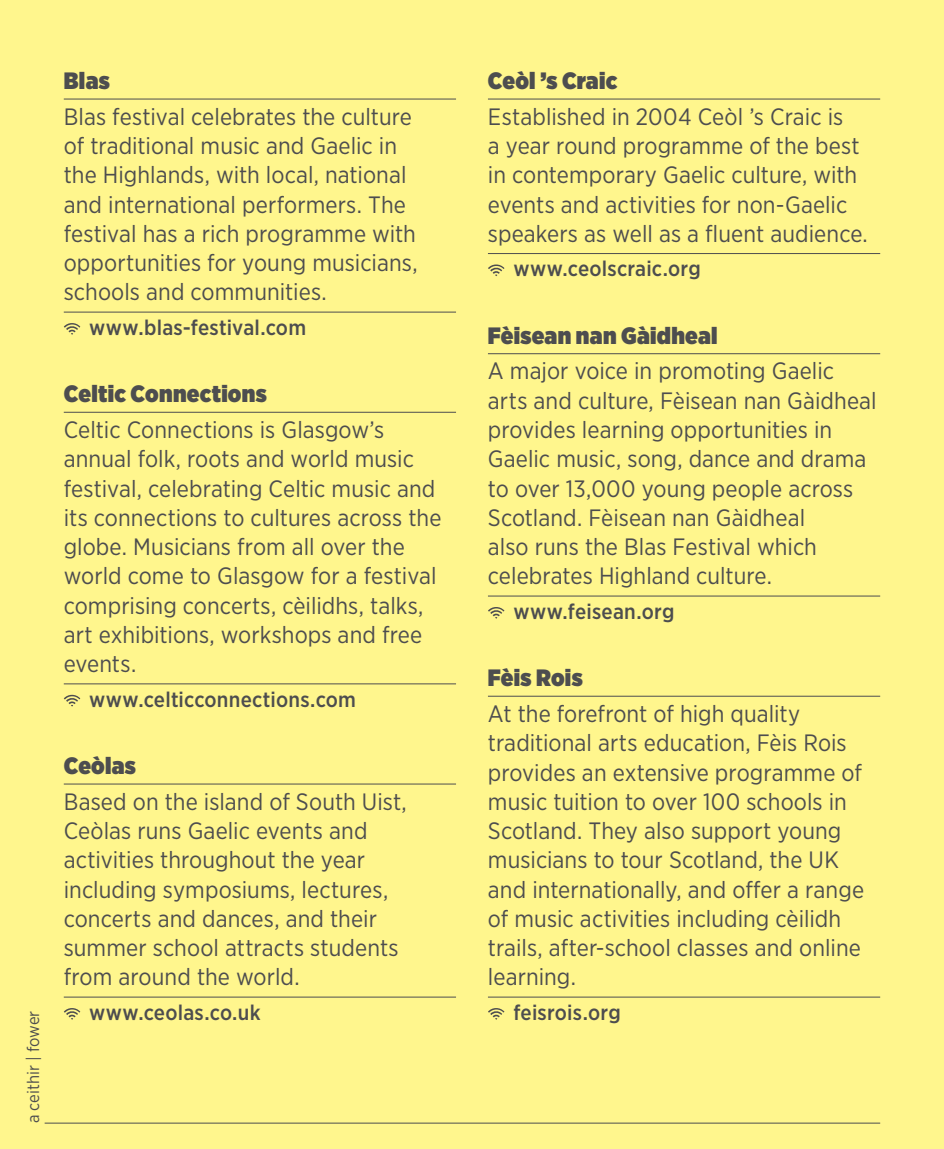
<style>
.page{position:relative;width:944px;height:1149px;background:#fff}
.page>*{position:absolute;margin:0;border:0;box-sizing:border-box;transform-origin:0 0}
.t1{font:23.62px/29.2px "Gotham Narrow";letter-spacing:.005em;color:#4d4d4f}
.t2{font:900 23.62px "Gotham Narrow";letter-spacing:.01em;color:#4d4d4f}
.t3{font:500 21.38px "Gotham Narrow";letter-spacing:.01em;color:#4d4d4f}
.t4{font:16.88px "Gotham Narrow";color:#4d4d4f}
</style>
<div class="page">
<div style="left:0;top:0;width:944px;height:1148px;background:#fff68d"></div>
<hr style="left:64px;top:99px;width:392px;height:1px;background:#4d4d4f">
<hr style="left:64px;top:311px;width:392px;height:1px;background:#4d4d4f">
<hr style="left:64px;top:412px;width:392px;height:1px;background:#4d4d4f">
<hr style="left:64px;top:683px;width:392px;height:1px;background:#4d4d4f">
<hr style="left:64px;top:783px;width:392px;height:1px;background:#4d4d4f">
<hr style="left:64px;top:996px;width:392px;height:1px;background:#4d4d4f">
<svg style="left:64px;top:323px;width:16px;height:12px"></svg>
<svg style="left:64px;top:694px;width:16px;height:12px"></svg>
<svg style="left:64px;top:1008px;width:16px;height:11px"></svg>
<hr style="left:488px;top:99px;width:392px;height:1px;background:#4d4d4f">
<hr style="left:488px;top:253px;width:392px;height:1px;background:#4d4d4f">
<hr style="left:488px;top:353px;width:392px;height:1px;background:#4d4d4f">
<hr style="left:488px;top:595px;width:392px;height:1px;background:#4d4d4f">
<hr style="left:488px;top:695px;width:392px;height:1px;background:#4d4d4f">
<hr style="left:488px;top:996px;width:392px;height:1px;background:#4d4d4f">
<svg style="left:488px;top:264px;width:16px;height:12px"></svg>
<svg style="left:488px;top:607px;width:16px;height:11px"></svg>
<svg style="left:488px;top:1008px;width:16px;height:11px"></svg>
<hr style="left:45px;top:1122px;width:835px;height:1px;background:#4d4d4f">
<p class="t4" style="left:23px;top:1123px;width:114px;rotate:-90deg">a ceithir | fower</p>
<p class="t2" style="left:64px;top:65px;width:48px">Blas</p>
<p class="t1" style="left:64px;top:101px;width:355px">Blas festival celebrates the culture of traditional music and Gaelic in the Highlands, with local, national and international performers. The festival has a rich programme with opportunities for young musicians, schools and communities.</p>
<p class="t3" style="left:89px;top:313px;width:218px">www.blas-festival.com</p>
<p class="t2" style="left:64px;top:378px;width:205px">Celtic Connections</p>
<p class="t1" style="left:64px;top:414px;width:379px">Celtic Connections is Glasgow’s annual folk, roots and world music festival, celebrating Celtic music and its connections to cultures across the globe. Musicians from all over the world come to Glasgow for a festival comprising concerts, cèilidhs, talks, art exhibitions, workshops and free events.</p>
<p class="t3" style="left:89px;top:685px;width:268px">www.celticconnections.com</p>
<p class="t2" style="left:64px;top:749px;width:74px">Ceòlas</p>
<p class="t1" style="left:64px;top:786px;width:344px">Based on the island of South Uist,<br>Ceòlas runs Gaelic events and activities throughout the year including symposiums, lectures, concerts and dances, and their summer school attracts students from around the world.</p>
<p class="t3" style="left:89px;top:998px;width:173px">www.ceolas.co.uk</p>
<p class="t2" style="left:488px;top:65px;width:131px">Ceòl ’s Craic</p>
<p class="t1" style="left:488px;top:101px;width:381px">Established in 2004 Ceòl ’s Craic is<br>a year round programme of the best in contemporary Gaelic culture, with events and activities for non-Gaelic speakers as well as a fluent audience.</p>
<p class="t3" style="left:513px;top:255px;width:189px">www.ceolscraic.org</p>
<p class="t2" style="left:488px;top:319px;width:231px">Fèisean nan Gàidheal</p>
<p class="t1" style="left:488px;top:356px;width:390px">A major voice in promoting Gaelic arts and culture, Fèisean nan Gàidheal provides learning opportunities in Gaelic music, song, dance and drama to over 13,000 young people across Scotland. Fèisean nan Gàidheal<br>also runs the Blas Festival which celebrates Highland culture.</p>
<p class="t3" style="left:513px;top:597px;width:163px">www.feisean.org</p>
<p class="t2" style="left:488px;top:661px;width:96px">Fèis Rois</p>
<p class="t1" style="left:488px;top:698px;width:378px">At the forefront of high quality traditional arts education, Fèis Rois provides an extensive programme of music tuition to over 100 schools in Scotland. They also support young musicians to tour Scotland, the UK and internationally, and offer a range of music activities including cèilidh trails, after-school classes and online learning.</p>
<p class="t3" style="left:513px;top:998px;width:109px">feisrois.org</p>
</div>
